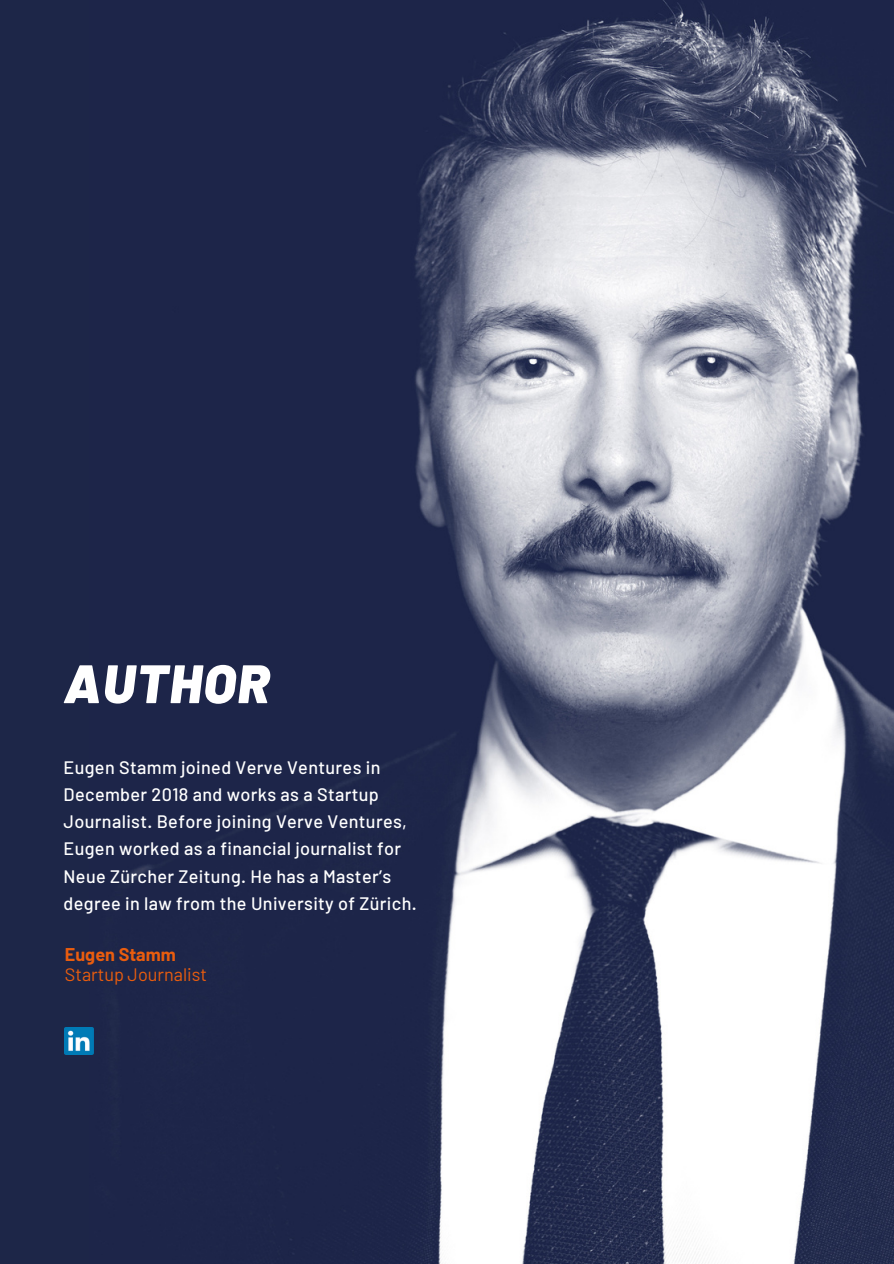
<style>
.page{position:relative;width:894px;height:1264px;background:#fff}
.page>*{position:absolute;margin:0;border:0;box-sizing:border-box;transform-origin:0 0}
.t1{font:italic 900 54px "Barlow";letter-spacing:.03em;color:#fff}
.t2{font:500 18px/27px "Barlow";letter-spacing:.02em;color:#fff}
.t3{font:18px "Barlow";color:#ea5d0e}
.t4{font:700 18px "Barlow";color:#ea5d0e}
</style>
<div class="page">
<div style="left:0;top:0;width:893px;height:1263px;background:#1d2648"></div>
<img style="left:89px;top:0;width:804px;height:1263px">
<img style="left:65px;top:1027px;width:28px;height:27px">
<h1 class="t1" style="left:64px;top:649px;width:207px">AUTHOR</h1>
<p class="t2" style="left:64px;top:753px;width:354px">Eugen Stamm joined Verve Ventures in December 2018 and works as a Startup Journalist. Before joining Verve Ventures, Eugen worked as a financial journalist for Neue Zürcher Zeitung. He has a Master’s degree in law from the University of Zürich.</p>
<p class="t4" style="left:65px;top:942px;width:112px">Eugen Stamm</p>
<p class="t3" style="left:65px;top:963px;width:143px">Startup Journalist</p>
</div>
